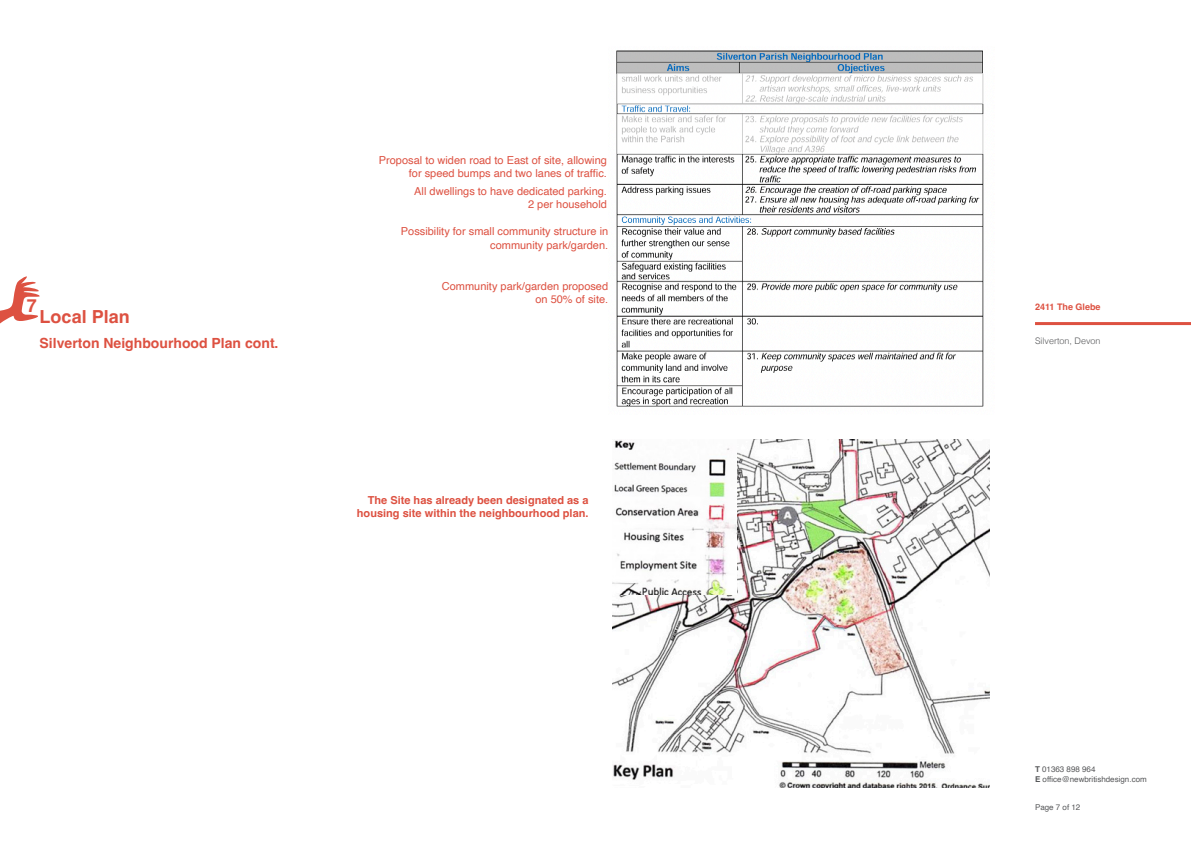
<style>
.page{position:relative;width:1191px;height:842px;background:#fff}
.page>*{position:absolute;margin:0;border:0;box-sizing:border-box;transform-origin:0 0}
.t1{font:700 18px "Helvetica";color:#dd5141}
.t2{font:700 14px "Helvetica";color:#dd5141}
.t3{font:11px/13.2px "Helvetica";color:#dd5141;text-align:right}
.t4{font:700 11px/13.2px "Helvetica";color:#dd5141;text-align:right}
.t5{font:300 9px "Helvetica";color:#57585a}
.t6{font:700 9px "Helvetica";color:#dd5141}
.t7{font:8px/9.6px "Helvetica";color:#57585a}
.s1{font-weight:700}
</style>
<div class="page">
<hr style="left:1035px;top:322px;width:156px;height:3px;background:#dd5141">
<svg style="left:0;top:276px;width:40px;height:47px"></svg>
<img style="left:616px;top:50px;width:368px;height:357px">
<img style="left:612px;top:439px;width:377px;height:348px">
<img style="left:612px;top:439px;width:125px;height:156px">
<svg style="left:617px;top:73px;width:367px;height:31px"></svg>
<svg style="left:617px;top:114px;width:367px;height:40px"></svg>
<p class="t3" style="left:379px;top:154px;width:230px">Proposal to widen road to East of site, allowing for speed bumps and two lanes of traffic.</p>
<p class="t3" style="left:414px;top:185px;width:194px">All dwellings to have dedicated parking.<br>2 per household</p>
<p class="t3" style="left:401px;top:225px;width:209px">Possibility for small community structure in community park/garden.</p>
<p class="t3" style="left:442px;top:280px;width:168px">Community park/garden proposed on 50% of site.</p>
<h1 class="t1" style="left:27px;top:294px;width:12px">7</h1>
<p class="t6" style="left:1035px;top:301px;width:67px">2411 The Glebe</p>
<h1 class="t1" style="left:40px;top:306px;width:92px">Local Plan</h1>
<p class="t2" style="left:40px;top:334px;width:240px">Silverton Neighbourhood Plan cont.</p>
<p class="t4" style="left:357px;top:494px;width:233px">The Site has already been designated as a housing site within the neighbourhood plan.</p>
<p class="t5" style="left:1035px;top:333px;width:67px">Silverton, Devon</p>
<p class="t7" style="left:1035px;top:764px;width:113px"><span class="s1">T</span> 01363 898 964<br><span class="s1">E</span> office@newbritishdesign.com</p>
<p class="t7" style="left:1035px;top:802px;width:47px">Page 7 of 12</p>
</div>
